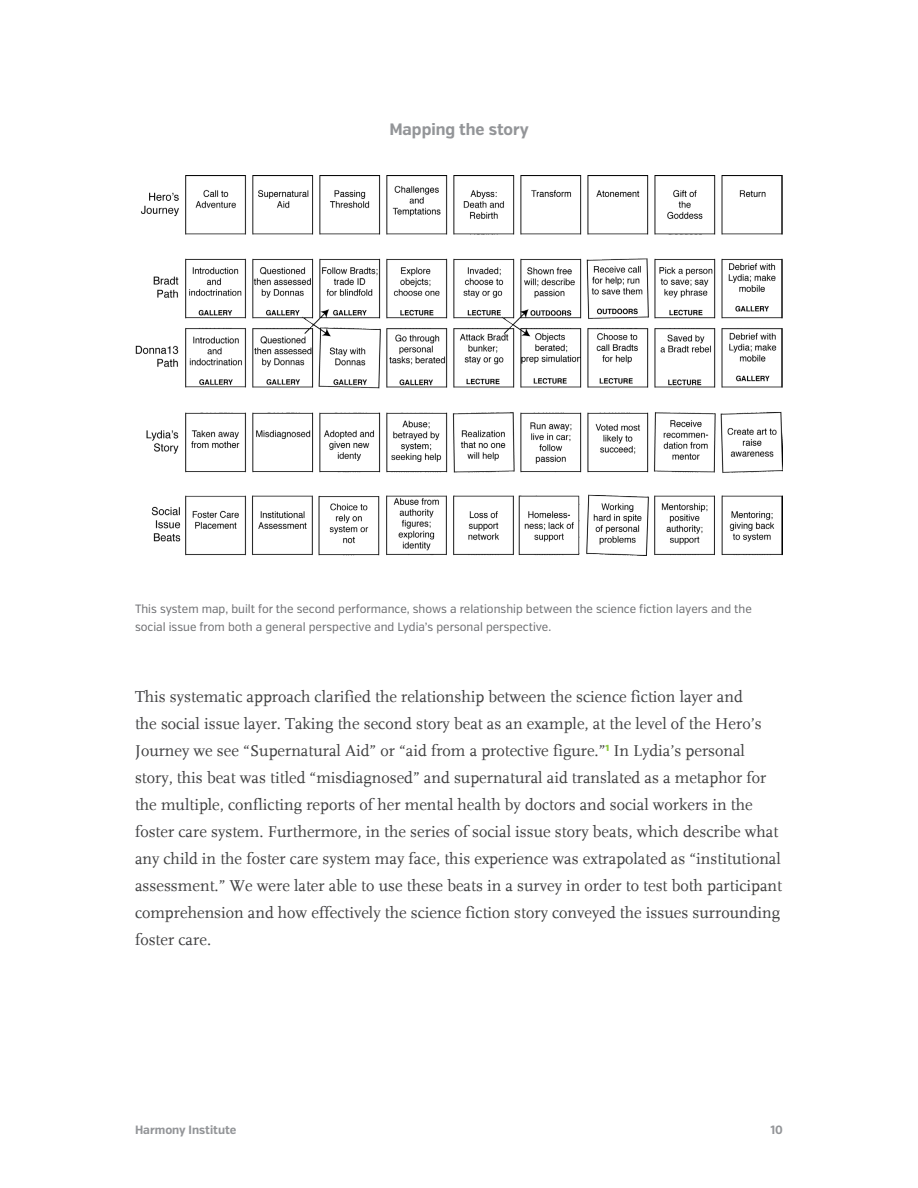
<style>
.page{position:relative;width:918px;height:1188px;background:#fff}
.page>*{position:absolute;margin:0;border:0;box-sizing:border-box;transform-origin:0 0}
.t1{font:16.5px/27px "FF Scala";color:#3f3f40}
.t2{font:700 16.5px "Verb Cond";color:#939598}
.t3{font:12px/18px "Verb Cond";color:#6d6e71}
.t4{font:700 12px "Verb Cond";color:#939598}
</style>
<div class="page">
<img style="left:135px;top:176px;width:648px;height:379px">
<p class="t2" style="left:389px;top:119px;width:141px">Mapping the story</p>
<p class="t3" style="left:135px;top:600px;width:618px">This system map, built for the second performance, shows a relationship between the science fiction layers and the social issue from both a general perspective and Lydia’s personal perspective.</p>
<p class="t1" style="left:135px;top:683px;width:649px">This systematic approach clarified the relationship between the science fiction layer and<br>the social issue layer. Taking the second story beat as an example, at the level of the Hero’s Journey we see “Supernatural Aid” or “aid from a protective figure.”<sup>1</sup> In Lydia’s personal story, this beat was titled “misdiagnosed” and supernatural aid translated as a metaphor for the multiple, conflicting reports of her mental health by doctors and social workers in the foster care system. Furthermore, in the series of social issue story beats, which describe what any child in the foster care system may face, this experience was extrapolated as “institutional assessment.” We were later able to use these beats in a survey in order to test both participant comprehension and how effectively the science fiction story conveyed the issues surrounding foster care.</p>
<p class="t4" style="left:135px;top:1123px;width:103px">Harmony Institute</p>
<p class="t4" style="left:770px;top:1123px;width:14px">10</p>
</div>
